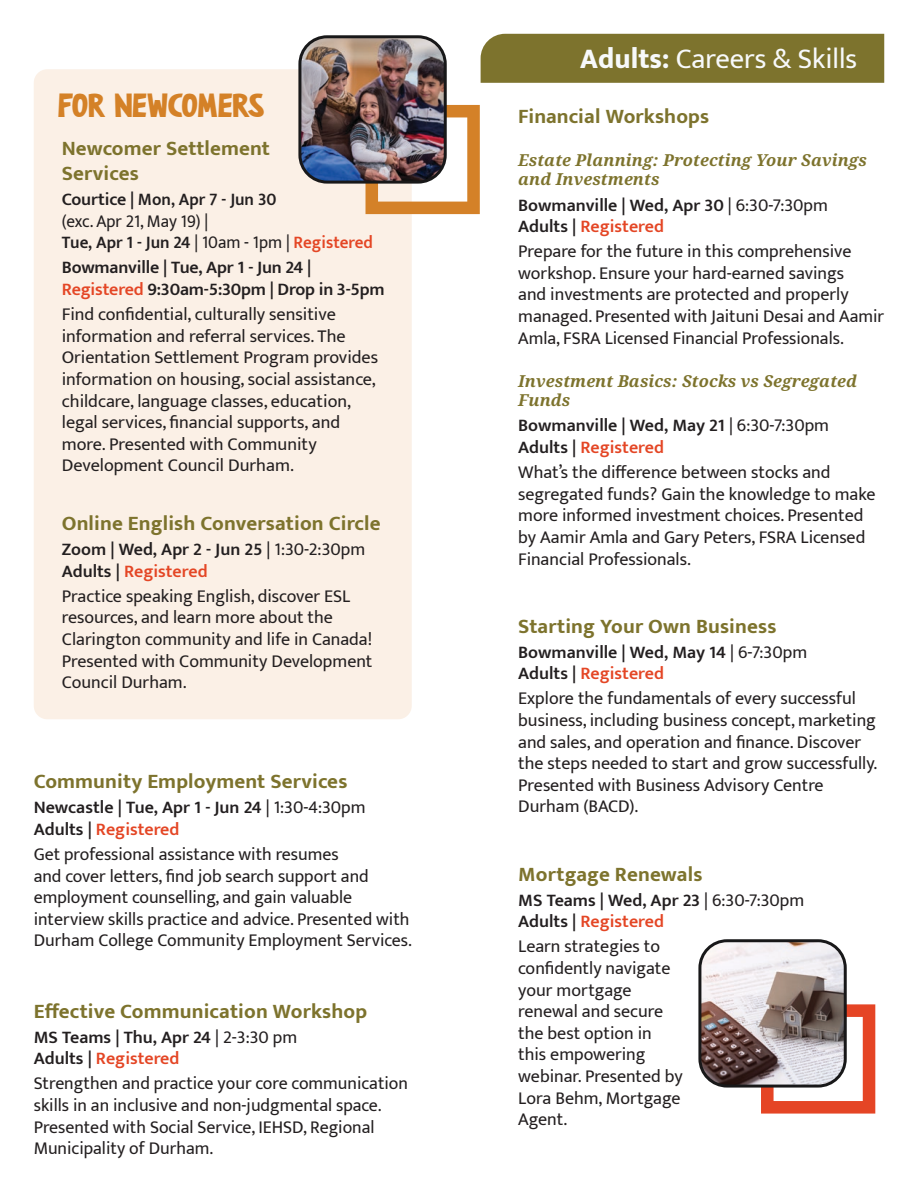
<style>
.page{position:relative;width:918px;height:1188px;background:#fff}
.page>*{position:absolute;margin:0;border:0;box-sizing:border-box;transform-origin:0 0}
.Accent_Text__Burcey{font:34.5px "The Burcey";letter-spacing:-.01em;color:#d48127}
.Banner_Headings{font:28.5px "Mukta";color:#f7f9fa}
.Heading_1__NEW{font:700 21px/25.2px "Mukta";letter-spacing:.005em;color:#7d732d}
.t1{font:18px/21.6px "Mukta";color:#231f20}
.Program_Details__NEW{font:600 18px/21.6px "Mukta";color:#231f20}
.Heading_2__NEW{font:italic 16.5px/19.8px "Noto Serif";letter-spacing:.005em;color:#7d732d}
.s1{font-weight:400}
.s2{color:#e44625}
.s3{font-weight:800}
</style>
<div class="page">
<div style="left:34px;top:69px;width:378px;height:650px;background:#fbf0e6;border-radius:14px"></div>
<svg style="left:366px;top:105px;width:114px;height:109px"></svg>
<img style="left:302px;top:39px;width:143px;height:143px">
<div style="left:298px;top:35px;width:149px;height:149px;border:3px solid #181819;border-radius:27px"></div>
<svg style="left:761px;top:1004px;width:114px;height:110px"></svg>
<img style="left:702px;top:943px;width:143px;height:143px">
<div style="left:698px;top:939px;width:149px;height:149px;border:3px solid #181819;border-radius:27px"></div>
<div style="left:481px;top:34px;width:403px;height:49px;background:#7d732d"></div>
<p class="Accent_Text__Burcey" style="left:58px;top:85px;width:209px">FOR NEWCOMERS</p>
<p class="Heading_1__NEW" style="left:62px;top:135px;width:210px">Newcomer Settlement<br>Services</p>
<p class="Program_Details__NEW" style="left:62px;top:188px;width:313px">Courtice | Mon, Apr 7 - Jun 30<br><span class="s1">(exc. Apr 21, May 19) |<br></span>Tue, Apr 1 - Jun 24 <span class="s1">| 10am - 1pm |</span> <span class="s2">Registered</span></p>
<p class="Program_Details__NEW" style="left:62px;top:256px;width:324px">Bowmanville | Tue, Apr 1 - Jun 24 |<br><span class="s2">Registered</span> 9:30am-5:30pm | Drop in 3-5pm</p>
<p class="t1" style="left:62px;top:303px;width:318px">Find confidential, culturally sensitive information and referral services. The Orientation Settlement Program provides information on housing, social assistance, childcare, language classes, education, legal services, financial supports, and more. Presented with Community Development Council Durham.</p>
<p class="Heading_1__NEW" style="left:62px;top:510px;width:320px">Online English Conversation Circle</p>
<p class="Program_Details__NEW" style="left:62px;top:538px;width:305px">Zoom | Wed, Apr 2 - Jun 25 <span class="s1">| 1:30-2:30pm<br></span>Adults | <span class="s2">Registered</span></p>
<p class="t1" style="left:62px;top:585px;width:312px">Practice speaking English, discover ESL resources, and learn more about the Clarington community and life in Canada!<br>Presented with Community Development Council Durham.</p>
<p class="Heading_1__NEW" style="left:34px;top:768px;width:315px">Community Employment Services</p>
<p class="Program_Details__NEW" style="left:34px;top:796px;width:333px">Newcastle | Tue, Apr 1 - Jun 24 <span class="s1">| 1:30-4:30pm<br></span>Adults | <span class="s2">Registered</span></p>
<p class="t1" style="left:34px;top:843px;width:380px">Get professional assistance with resumes<br>and cover letters, find job search support and employment counselling, and gain valuable interview skills practice and advice. Presented with Durham College Community Employment Services.</p>
<p class="Heading_1__NEW" style="left:34px;top:998px;width:335px">Effective Communication Workshop</p>
<p class="Program_Details__NEW" style="left:34px;top:1026px;width:265px">MS Teams | Thu, Apr 24 <span class="s1">| 2-3:30 pm<br></span>Adults | <span class="s2">Registered</span></p>
<p class="t1" style="left:34px;top:1072px;width:376px">Strengthen and practice your core communication skills in an inclusive and non-judgmental space.<br>Presented with Social Service, IEHSD, Regional Municipality of Durham.</p>
<h1 class="Banner_Headings" style="left:580px;top:42px;width:279px"><span class="s3">Adults:</span> Careers &amp; Skills</h1>
<p class="Heading_1__NEW" style="left:518px;top:103px;width:192px">Financial Workshops</p>
<p class="Heading_2__NEW" style="left:518px;top:150px;width:350px">Estate Planning: Protecting Your Savings and Investments</p>
<p class="Program_Details__NEW" style="left:518px;top:194px;width:311px">Bowmanville | Wed, Apr 30 <span class="s1">| 6:30-7:30pm<br></span>Adults | <span class="s2">Registered</span></p>
<p class="t1" style="left:518px;top:240px;width:368px">Prepare for the future in this comprehensive workshop. Ensure your hard-earned savings<br>and investments are protected and properly managed. Presented with Jaituni Desai and Aamir Amla, FSRA Licensed Financial Professionals.</p>
<p class="Heading_2__NEW" style="left:518px;top:371px;width:340px">Investment Basics: Stocks vs Segregated<br>Funds</p>
<p class="Program_Details__NEW" style="left:518px;top:414px;width:312px">Bowmanville | Wed, May 21 <span class="s1">| 6:30-7:30pm<br></span>Adults | <span class="s2">Registered</span></p>
<p class="t1" style="left:518px;top:461px;width:359px">What’s the difference between stocks and segregated funds? Gain the knowledge to make more informed investment choices. Presented by Aamir Amla and Gary Peters, FSRA Licensed Financial Professionals.</p>
<p class="Heading_1__NEW" style="left:518px;top:613px;width:260px">Starting Your Own Business</p>
<p class="Program_Details__NEW" style="left:518px;top:641px;width:290px">Bowmanville | Wed, May 14 <span class="s1">| 6-7:30pm<br></span>Adults | <span class="s2">Registered</span></p>
<p class="t1" style="left:518px;top:687px;width:360px">Explore the fundamentals of every successful business, including business concept, marketing and sales, and operation and finance. Discover the steps needed to start and grow successfully.<br>Presented with Business Advisory Centre Durham (BACD).</p>
<p class="Heading_1__NEW" style="left:518px;top:861px;width:186px">Mortgage Renewals</p>
<p class="Program_Details__NEW" style="left:518px;top:889px;width:288px">MS Teams | Wed, Apr 23 <span class="s1">| 6:30-7:30pm<br></span>Adults | <span class="s2">Registered</span></p>
<p class="t1" style="left:518px;top:935px;width:166px">Learn strategies to confidently navigate your mortgage renewal and secure the best option in this empowering webinar. Presented by<br>Lora Behm, Mortgage<br>Agent.</p>
</div>
